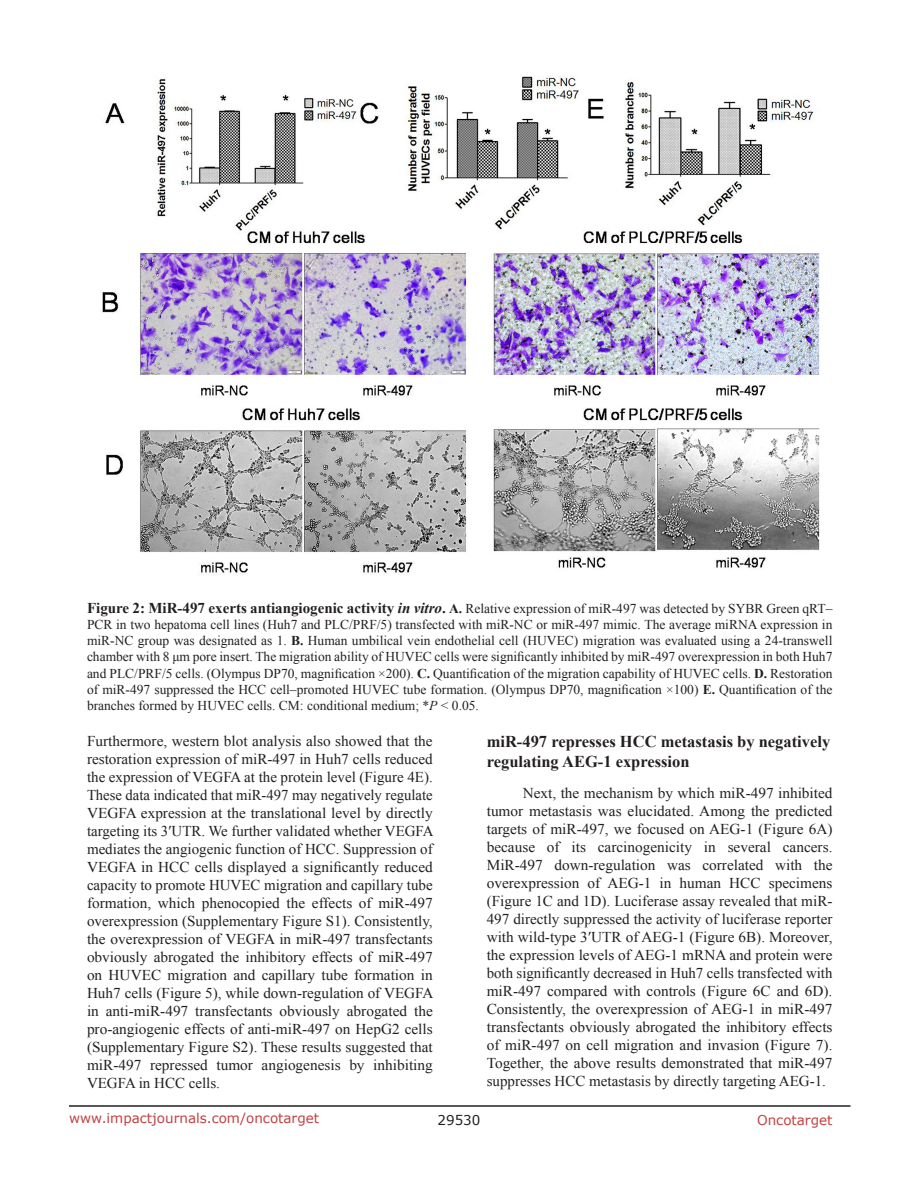
<style>
.page{position:relative;width:918px;height:1188px;background:#fff}
.page>*{position:absolute;margin:0;border:0;box-sizing:border-box;transform-origin:0 0}
.SubHeading{font:700 16.5px/19.8px "Times New Roman";color:#231f20}
.BodyText{font:15px/18px "Times New Roman";color:#231f20;text-align:justify}
.FigureText{font:13.5px/16.2px "Times New Roman";color:#231f20;text-align:justify}
.t1{font:13.5px "Verdana";color:#c24141}
.t2{font:13.5px "Verdana";color:#231f20}
.s1{font-weight:700;font-size:15px}
.s2{font-weight:700;font-style:italic;font-size:15px}
.s3{font-weight:700}
.s4{font-style:italic}
</style>
<div class="page">
<hr style="left:69px;top:1105px;width:781px;height:2px;background:#231f20">
<img style="left:102px;top:75px;width:718px;height:500px">
<p class="FigureText" style="left:87px;top:600px;width:747px"><span class="s1">Figure 2: MiR-497 exerts antiangiogenic activity</span> <span class="s2">in vitro</span><span class="s1">.</span> <span class="s3">A.</span> Relative expression of miR-497 was detected by SYBR Green qRT– PCR in two hepatoma cell lines (Huh7 and PLC/PRF/5) transfected with miR-NC or miR-497 mimic. The average miRNA expression in miR-NC group was designated as 1. <span class="s3">B.</span> Human umbilical vein endothelial cell (HUVEC) migration was evaluated using a 24-transwell chamber with 8 μm pore insert. The migration ability of HUVEC cells were significantly inhibited by miR-497 overexpression in both Huh7 and PLC/PRF/5 cells. (Olympus DP70, magnification ×200). <span class="s3">C.</span> Quantification of the migration capability of HUVEC cells. <span class="s3">D.</span> Restoration of miR-497 suppressed the HCC cell–promoted HUVEC tube formation. (Olympus DP70, magnification ×100) <span class="s3">E.</span> Quantification of the branches formed by HUVEC cells. CM: conditional medium; *<span class="s4">P</span> &lt; 0.05.</p>
<p class="BodyText" style="left:87px;top:732px;width:348px">Furthermore, western blot analysis also showed that the restoration expression of miR-497 in Huh7 cells reduced the expression of VEGFA at the protein level (Figure 4E).<br>These data indicated that miR-497 may negatively regulate VEGFA expression at the translational level by directly targeting its 3′UTR. We further validated whether VEGFA mediates the angiogenic function of HCC. Suppression of VEGFA in HCC cells displayed a significantly reduced capacity to promote HUVEC migration and capillary tube formation, which phenocopied the effects of miR-497 overexpression (Supplementary Figure S1). Consistently, the overexpression of VEGFA in miR-497 transfectants obviously abrogated the inhibitory effects of miR-497 on HUVEC migration and capillary tube formation in Huh7 cells (Figure 5), while down-regulation of VEGFA in anti-miR-497 transfectants obviously abrogated the pro-angiogenic effects of anti-miR-497 on HepG2 cells (Supplementary Figure S2). These results suggested that miR-497 repressed tumor angiogenesis by inhibiting VEGFA in HCC cells.</p>
<p class="SubHeading" style="left:487px;top:731px;width:345px">miR-497 represses HCC metastasis by negatively regulating AEG-1 expression</p>
<p class="BodyText" style="left:487px;top:784px;width:347px;text-indent:36px">Next, the mechanism by which miR-497 inhibited tumor metastasis was elucidated. Among the predicted targets of miR-497, we focused on AEG-1 (Figure 6A) because of its carcinogenicity in several cancers.<br>MiR-497 down-regulation was correlated with the overexpression of AEG-1 in human HCC specimens (Figure 1C and 1D). Luciferase assay revealed that miR-497 directly suppressed the activity of luciferase reporter with wild-type 3′UTR of AEG-1 (Figure 6B). Moreover, the expression levels of AEG-1 mRNA and protein were both significantly decreased in Huh7 cells transfected with miR-497 compared with controls (Figure 6C and 6D).<br>Consistently, the overexpression of AEG-1 in miR-497 transfectants obviously abrogated the inhibitory effects of miR-497 on cell migration and invasion (Figure 7).<br>Together, the above results demonstrated that miR-497 suppresses HCC metastasis by directly targeting AEG-1.</p>
<p class="t1" style="left:69px;top:1109px;width:252px">www.impactjournals.com/oncotarget</p>
<p class="t2" style="left:438px;top:1111px;width:44px">29530</p>
<p class="t1" style="left:757px;top:1111px;width:77px">Oncotarget</p>
</div>
